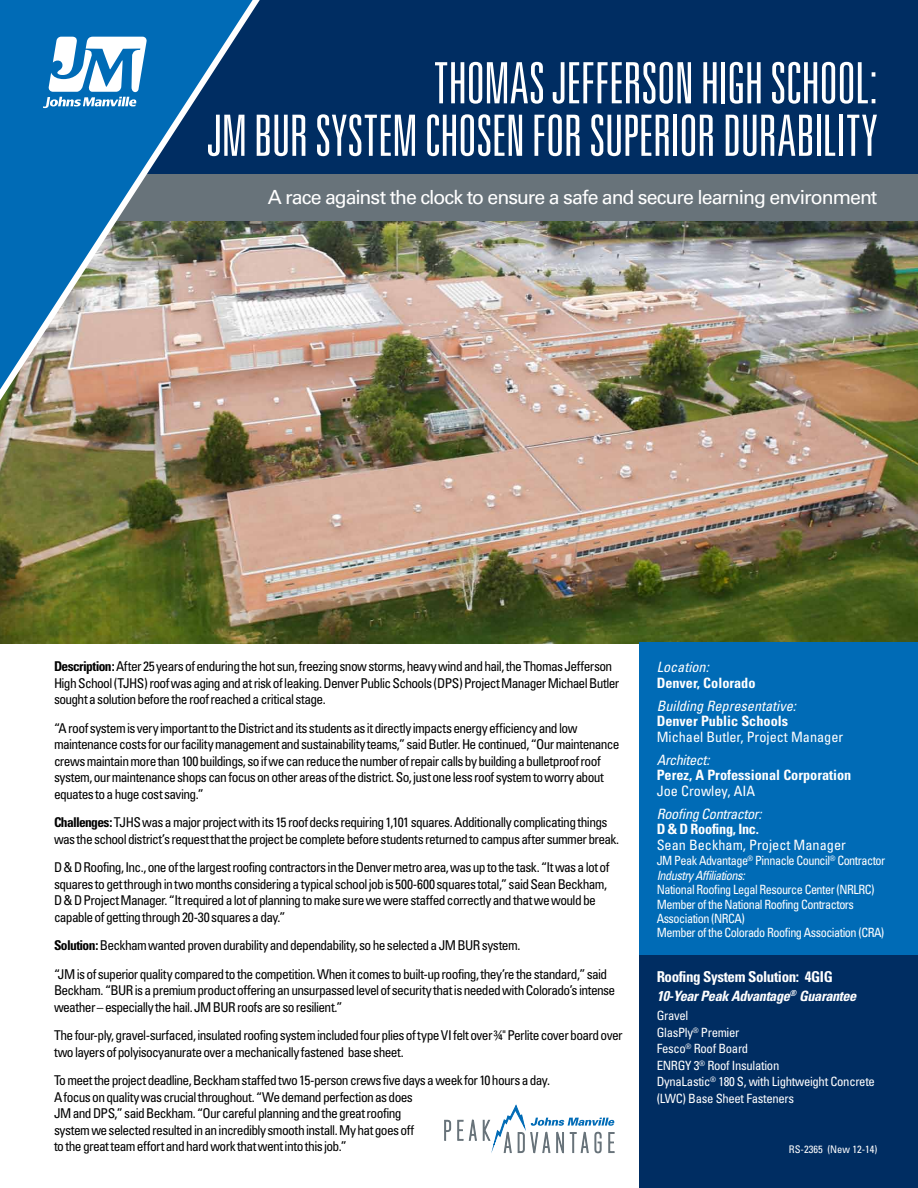
<style>
.page{position:relative;width:918px;height:1188px;background:#fff}
.page>*{position:absolute;margin:0;border:0;box-sizing:border-box;transform-origin:0 0}
.t1{font:300 ultra-condensed 57px/52.5px "Univers";letter-spacing:-.01em;color:#fff;text-align:right}
.t2{font:19.5px "Univers";letter-spacing:-.05em;color:#fff}
.t3{font:700 condensed 15px "Univers";letter-spacing:-.025em;color:#fff}
.t4{font:condensed 14.25px "Univers";color:#fff}
.t5{font:700 condensed 14.25px "Univers";color:#fff}
.t6{font:italic condensed 14.25px "Univers";color:#fff}
.t7{font:italic 700 condensed 14.25px "Univers";letter-spacing:-.025em;color:#fff}
.t8{font:italic condensed 14.25px "Univers";letter-spacing:-.02em;color:#fff}
.t9{font:700 condensed 14.25px "Univers";letter-spacing:-.02em;color:#fff}
.t10{font:italic condensed 14.25px "Univers";letter-spacing:-.03em;color:#fff}
.t11{font:condensed 13.5px/16.5px "Univers";letter-spacing:-.045em;color:#000}
.t12{font:condensed 12.75px/14.2px "Univers";letter-spacing:-.04em;color:#fff;scale:.96 1}
.t13{font:condensed 12.75px/16.5px "Univers";letter-spacing:-.04em;color:#fff}
.t14{font:condensed 10.5px "Univers";color:#fff}
.s1{font-weight:700}
.s2{font-style:italic}
</style>
<div class="page">
<img style="left:0;top:221px;width:918px;height:423px">
<div style="left:0;top:0;width:918px;height:174px;background:#002d62"></div>
<div style="left:0;top:174px;width:918px;height:47px;background:#68737a"></div>
<img style="left:0;top:0;width:278px;height:441px">
<svg style="left:43px;top:37px;width:104px;height:71px;background:#7eb4da"></svg>
<div style="left:640px;top:643px;width:278px;height:545px;background:#006bb6"></div>
<svg style="left:444px;top:1120px;width:7px;height:21px"></svg>
<svg style="left:457px;top:1119px;width:20px;height:22px"></svg>
<svg style="left:483px;top:1104px;width:131px;height:49px"></svg>
<div style="left:640px;top:955px;width:278px;height:233px;background:#002d62"></div>
<h1 class="t1" style="left:207px;top:56px;width:672px">THOMAS JEFFERSON HIGH SCHOOL:<br>JM BUR SYSTEM CHOSEN FOR SUPERIOR DURABILITY</h1>
<h2 class="t2" style="left:268px;top:186px;width:611px">A race against the clock to ensure a safe and secure learning environment</h2>
<p class="t11" style="left:54px;top:658px;width:567px"><span class="s1">Description:</span> After 25 years of enduring the hot sun, freezing snow storms, heavy wind and hail, the Thomas Jefferson<br>High School (TJHS) roof was aging and at risk of leaking. Denver Public Schools (DPS) Project Manager Michael Butler sought a solution before the roof reached a critical stage.</p>
<p class="t11" style="left:54px;top:719px;width:567px">“A roof system is very important to the District and its students as it directly impacts energy efficiency and low maintenance costs for our facility management and sustainability teams,” said Butler. He continued, “Our maintenance crews maintain more than 100 buildings, so if we can reduce the number of repair calls by building a bulletproof roof system, our maintenance shops can focus on other areas of the district. So, just one less roof system to worry about equates to a huge cost saving.”</p>
<p class="t11" style="left:54px;top:814px;width:567px"><span class="s1">Challenges:</span> TJHS was a major project with its 15 roof decks requiring 1,101 squares. Additionally complicating things was the school district’s request that the project be complete before students returned to campus after summer break.</p>
<p class="t11" style="left:54px;top:859px;width:557px">D &amp; D Roofing, Inc., one of the largest roofing contractors in the Denver metro area, was up to the task. “It was a lot of squares to get through in two months considering a typical school job is 500-600 squares total,” said Sean Beckham, D &amp; D Project Manager. “It required a lot of planning to make sure we were staffed correctly and that we would be capable of getting through 20-30 squares a day.”</p>
<p class="t11" style="left:54px;top:931px;width:555px;line-height:28.5px"><span class="s1">Solution:</span> Beckham wanted proven durability and dependability, so he selected a JM BUR system.<br>“JM is of superior quality compared to the competition. When it comes to built-up roofing, they’re the standard,” said</p>
<p class="t11" style="left:54px;top:982px;width:563px">Beckham. “BUR is a premium product offering an unsurpassed level of security that is needed with Colorado’s intense weather – especially the hail. JM BUR roofs are so resilient.”</p>
<p class="t11" style="left:54px;top:1027px;width:570px">The four-ply, gravel-surfaced, insulated roofing system included four plies of type VI felt over ¾" Perlite cover board over two layers of polyisocyanurate over a mechanically fastened base sheet.</p>
<p class="t11" style="left:54px;top:1072px;width:498px">To meet the project deadline, Beckham staffed two 15-person crews five days a week for 10 hours a day.<br>A focus on quality was crucial throughout. “We demand perfection as does<br>JM and DPS,” said Beckham. “Our careful planning and the great roofing<br>system we selected resulted in an incredibly smooth install. My hat goes off<br>to the great team effort and hard work that went into this job.”</p>
<p class="t6" style="left:657px;top:657px;width:54px">Location:</p>
<p class="t5" style="left:657px;top:674px;width:100px">Denver, Colorado</p>
<p class="t6" style="left:657px;top:696px;width:141px">Building Representative:</p>
<p class="t5" style="left:657px;top:713px;width:133px">Denver Public Schools</p>
<p class="t4" style="left:657px;top:728px;width:188px">Michael Butler, Project Manager</p>
<p class="t10" style="left:657px;top:750px;width:55px">Architect:</p>
<p class="t5" style="left:657px;top:767px;width:196px">Perez, A Professional Corporation</p>
<p class="t4" style="left:657px;top:782px;width:100px">Joe Crowley, AIA</p>
<p class="t8" style="left:657px;top:804px;width:106px">Roofing Contractor:</p>
<p class="t9" style="left:657px;top:821px;width:104px">D &amp; D Roofing, Inc.</p>
<p class="t4" style="left:657px;top:836px;width:191px">Sean Beckham, Project Manager</p>
<p class="t12" style="left:657px;top:853px;width:240px;line-height:15px">JM Peak Advantage<sup>®</sup> Pinnacle Council<sup>®</sup> Contractor<br><span class="s2">Industry Affiliations:</span></p>
<p class="t12" style="left:657px;top:883px;width:239px">National Roofing Legal Resource Center (NRLRC)<br>Member of the National Roofing Contractors Association (NRCA)<br>Member of the Colorado Roofing Association (CRA)</p>
<p class="t3" style="left:657px;top:967px;width:178px">Roofing System Solution: 4GIG</p>
<p class="t7" style="left:657px;top:987px;width:201px">10-Year Peak Advantage<sup>®</sup> Guarantee</p>
<p class="t13" style="left:657px;top:1007px;width:220px">Gravel<br>GlasPly<sup>®</sup> Premier<br>Fesco<sup>®</sup> Roof Board<br>ENRGY 3<sup>®</sup> Roof Insulation<br>DynaLastic<sup>®</sup> 180 S, with Lightweight Concrete (LWC) Base Sheet Fasteners</p>
<p class="t14" style="left:789px;top:1143px;width:90px">RS-2365 (New 12-14)</p>
</div>
